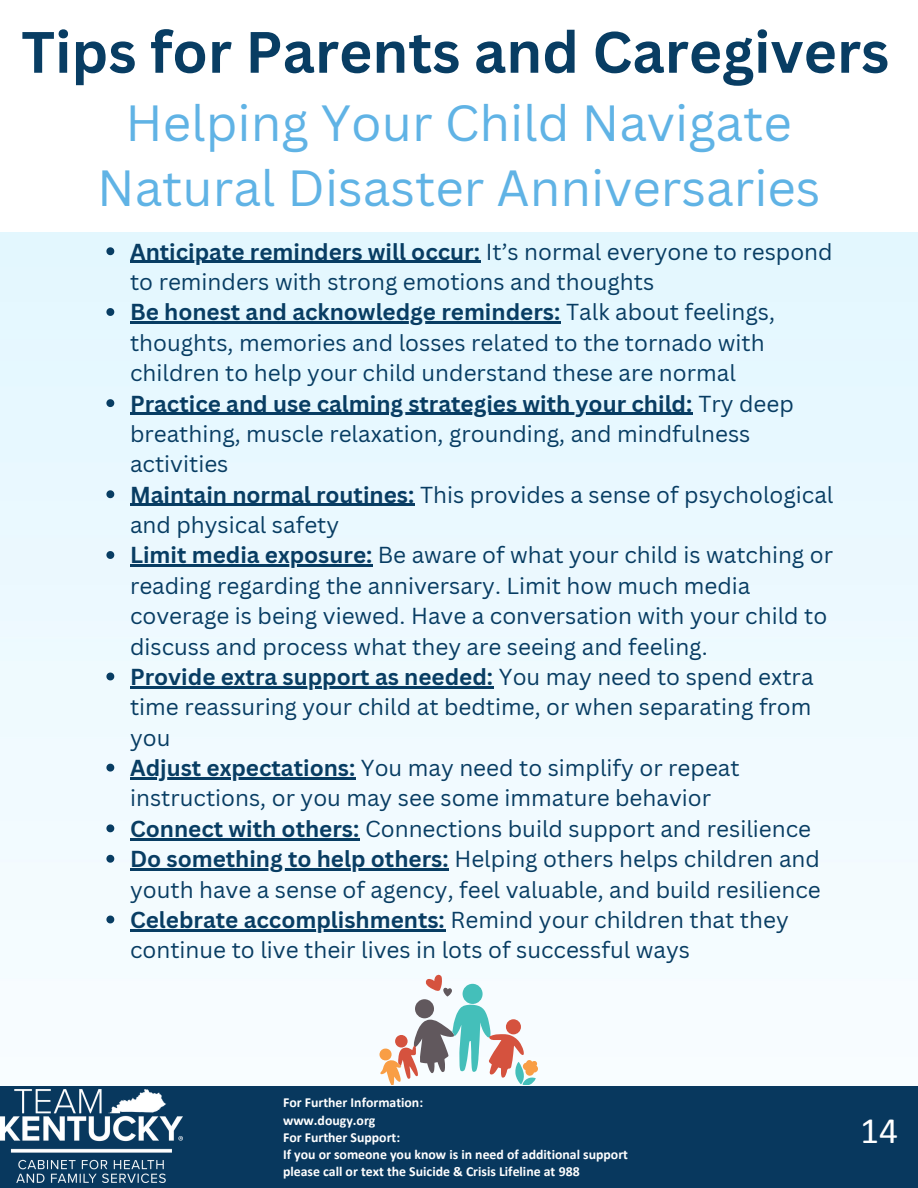
<style>
.page{position:relative;width:918px;height:1188px;background:#fff}
.page>*{position:absolute;margin:0;border:0;box-sizing:border-box;transform-origin:0 0}
.t1{font:700 57px "Canva Sans";color:#083d63}
.t2{font:49.5px/65.2px "Canva Sans";color:#60b3e5;text-align:center}
.t3{font:37.5px "Calibri";color:#fff}
.t4{font:22.5px/30.3px "Canva Sans";color:#083d63}
.t5{font:700 13.8px/17.2px "Calibri";color:#fff}
.s1{font-weight:700}
</style>
<div class="page">
<div style="left:0;top:232px;width:918px;height:747px;background:#ecf9ff"></div>
<svg style="left:106px;top:247px;width:8px;height:8px"></svg>
<hr style="left:130px;top:261px;width:350px;height:2px;background:#083d63">
<svg style="left:106px;top:308px;width:8px;height:8px"></svg>
<hr style="left:130px;top:322px;width:431px;height:2px;background:#083d63">
<svg style="left:106px;top:399px;width:8px;height:8px"></svg>
<hr style="left:130px;top:413px;width:563px;height:2px;background:#083d63">
<svg style="left:106px;top:490px;width:8px;height:8px"></svg>
<hr style="left:130px;top:504px;width:285px;height:2px;background:#083d63">
<svg style="left:106px;top:551px;width:8px;height:8px"></svg>
<hr style="left:130px;top:565px;width:243px;height:2px;background:#083d63">
<svg style="left:106px;top:673px;width:8px;height:7px"></svg>
<hr style="left:130px;top:686px;width:363px;height:2px;background:#083d63">
<svg style="left:106px;top:764px;width:8px;height:8px"></svg>
<hr style="left:130px;top:777px;width:225px;height:2px;background:#083d63">
<svg style="left:106px;top:824px;width:8px;height:8px"></svg>
<hr style="left:130px;top:838px;width:230px;height:2px;background:#083d63">
<svg style="left:106px;top:855px;width:8px;height:8px"></svg>
<hr style="left:130px;top:868px;width:319px;height:3px;background:#083d63">
<svg style="left:106px;top:916px;width:8px;height:7px"></svg>
<hr style="left:130px;top:929px;width:315px;height:2px;background:#083d63">
<svg style="left:379px;top:975px;width:159px;height:110px"></svg>
<div style="left:0;top:1086px;width:918px;height:102px;background:#08385e"></div>
<img style="left:0;top:1090px;width:182px;height:92px">
<h1 class="t1" style="left:21px;top:12px;width:869px">Tips for Parents and Caregivers</h1>
<h2 class="t2" style="left:97px;top:89px;width:725px">Helping Your Child Navigate<br>Natural Disaster Anniversaries</h2>
<p class="t4" style="left:130px;top:236px;width:705px"><span class="s1">Anticipate reminders will occur:</span> It’s normal everyone to respond to reminders with strong emotions and thoughts<br><span class="s1">Be honest and acknowledge reminders:</span> Talk about feelings, thoughts, memories and losses related to the tornado with children to help your child understand these are normal<br><span class="s1">Practice and use calming strategies with your child:</span> Try deep breathing, muscle relaxation, grounding, and mindfulness activities<br><span class="s1">Maintain normal routines:</span> This provides a sense of psychological and physical safety<br><span class="s1">Limit media exposure:</span> Be aware of what your child is watching or reading regarding the anniversary. Limit how much media coverage is being viewed. Have a conversation with your child to discuss and process what they are seeing and feeling.<br><span class="s1">Provide extra support as needed:</span> You may need to spend extra time reassuring your child at bedtime, or when separating from you<br><span class="s1">Adjust expectations:</span> You may need to simplify or repeat instructions, or you may see some immature behavior<br><span class="s1">Connect with others:</span> Connections build support and resilience <span class="s1">Do something to help others:</span> Helping others helps children and youth have a sense of agency, feel valuable, and build resilience <span class="s1">Celebrate accomplishments:</span> Remind your children that they continue to live their lives in lots of successful ways</p>
<p class="t5" style="left:283px;top:1095px;width:346px">For Further Information:<br>www.dougy.org<br>For Further Support:<br>If you or someone you know is in need of additional support please call or text the Suicide &amp; Crisis Lifeline at 988</p>
<h3 class="t3" style="left:860px;top:1115px;width:39px">14</h3>
</div>
